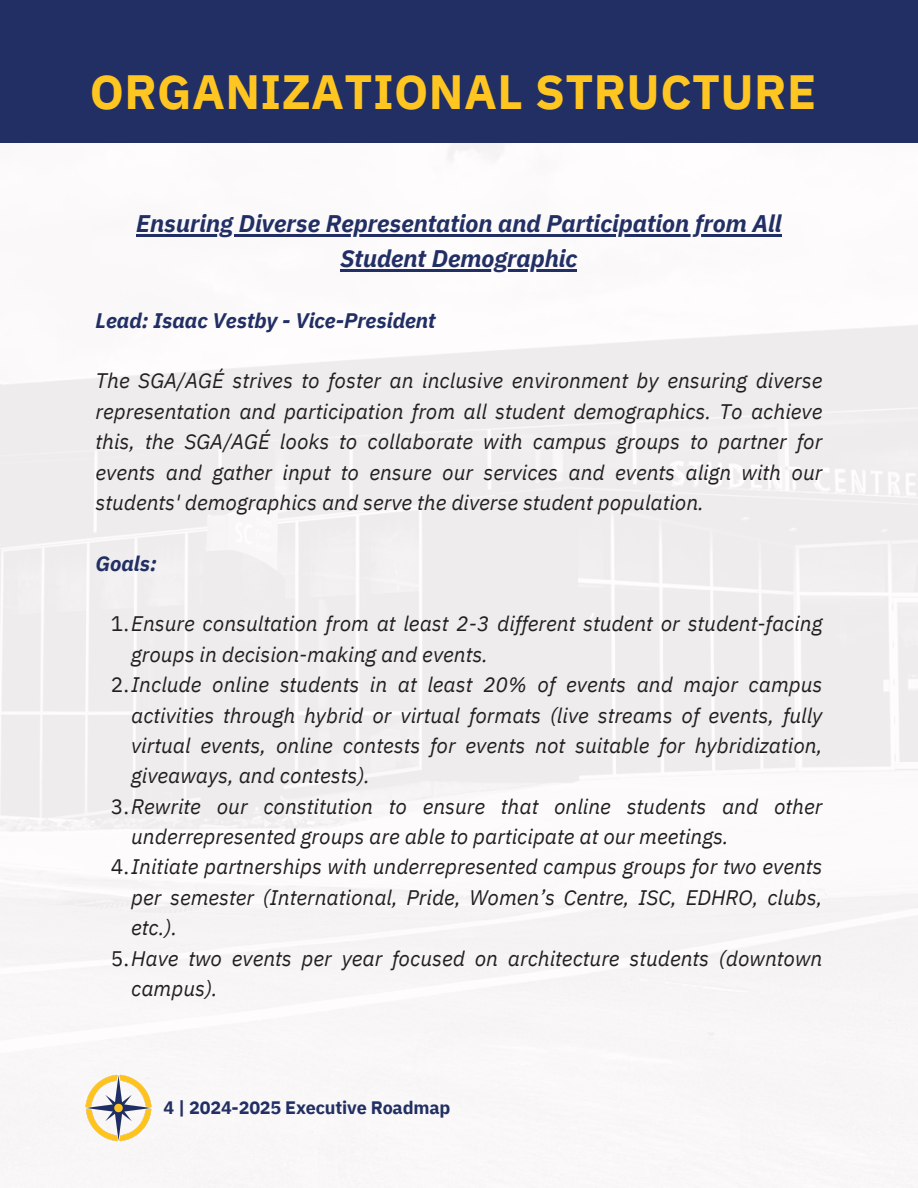
<style>
.page{position:relative;width:918px;height:1188px;background:#fff}
.page>*{position:absolute;margin:0;border:0;box-sizing:border-box;transform-origin:0 0}
.t1{font:700 48px "IBM Plex Sans";letter-spacing:.01em;color:#ffc621}
.t2{font:italic 700 24px "IBM Plex Sans";color:#212f64}
.t3{font:italic 21px/30.3px "IBM Plex Sans";color:#231f20;text-align:justify}
.t4{font:italic 700 21px "IBM Plex Sans";color:#212f64}
.t5{font:700 18px "IBM Plex Sans";letter-spacing:-.01em;color:#212f64}
.s1{font-style:normal}
</style>
<div class="page">
<img style="left:0;top:143px;width:918px;height:1045px">
<div style="left:0;top:0;width:918px;height:143px;background:#212f64"></div>
<hr style="left:136px;top:234px;width:646px;height:3px;background:#212f64">
<hr style="left:341px;top:269px;width:236px;height:2px;background:#212f64">
<img style="left:80px;top:1069px;width:107px;height:78px">
<p class="t1" style="left:90px;top:60px;width:728px">ORGANIZATIONAL STRUCTURE</p>
<h2 class="t2" style="left:136px;top:207px;width:647px">Ensuring Diverse Representation and Participation from All</h2>
<h3 class="t2" style="left:341px;top:242px;width:238px">Student Demographic</h3>
<h3 class="t4" style="left:96px;top:306px;width:342px">Lead: Isaac Vestby - Vice-President</h3>
<h4 class="t3" style="left:96px;top:365px;width:728px">The SGA/AGÉ strives to foster an inclusive environment by ensuring diverse representation and participation from all student demographics. To achieve this, the SGA/AGÉ looks to collaborate with campus groups to partner for events and gather input to ensure our services and events align with our students' demographics and serve the diverse student population.</h4>
<h3 class="t4" style="left:96px;top:549px;width:63px">Goals:</h3>
<p class="t3" style="left:131px;top:608px;width:693px;text-indent:-20px"><span class="s1">1.</span>Ensure consultation from at least 2-3 different student or student-facing groups in decision-making and events.</p>
<p class="t3" style="left:131px;top:669px;width:693px;text-indent:-20px"><span class="s1">2.</span>Include online students in at least 20% of events and major campus activities through hybrid or virtual formats (live streams of events, fully virtual events, online contests for events not suitable for hybridization, giveaways, and contests).</p>
<p class="t3" style="left:131px;top:791px;width:693px;text-indent:-20px"><span class="s1">3.</span>Rewrite our constitution to ensure that online students and other underrepresented groups are able to participate at our meetings.</p>
<p class="t3" style="left:131px;top:851px;width:693px;text-indent:-20px"><span class="s1">4.</span>Initiate partnerships with underrepresented campus groups for two events per semester (International, Pride, Women’s Centre, ISC, EDHRO, clubs, etc.).</p>
<p class="t3" style="left:131px;top:943px;width:693px;text-indent:-20px"><span class="s1">5.</span>Have two events per year focused on architecture students (downtown campus).</p>
<h1 class="t5" style="left:163px;top:1096px;width:289px">4 | 2024-2025 Executive Roadmap</h1>
</div>
